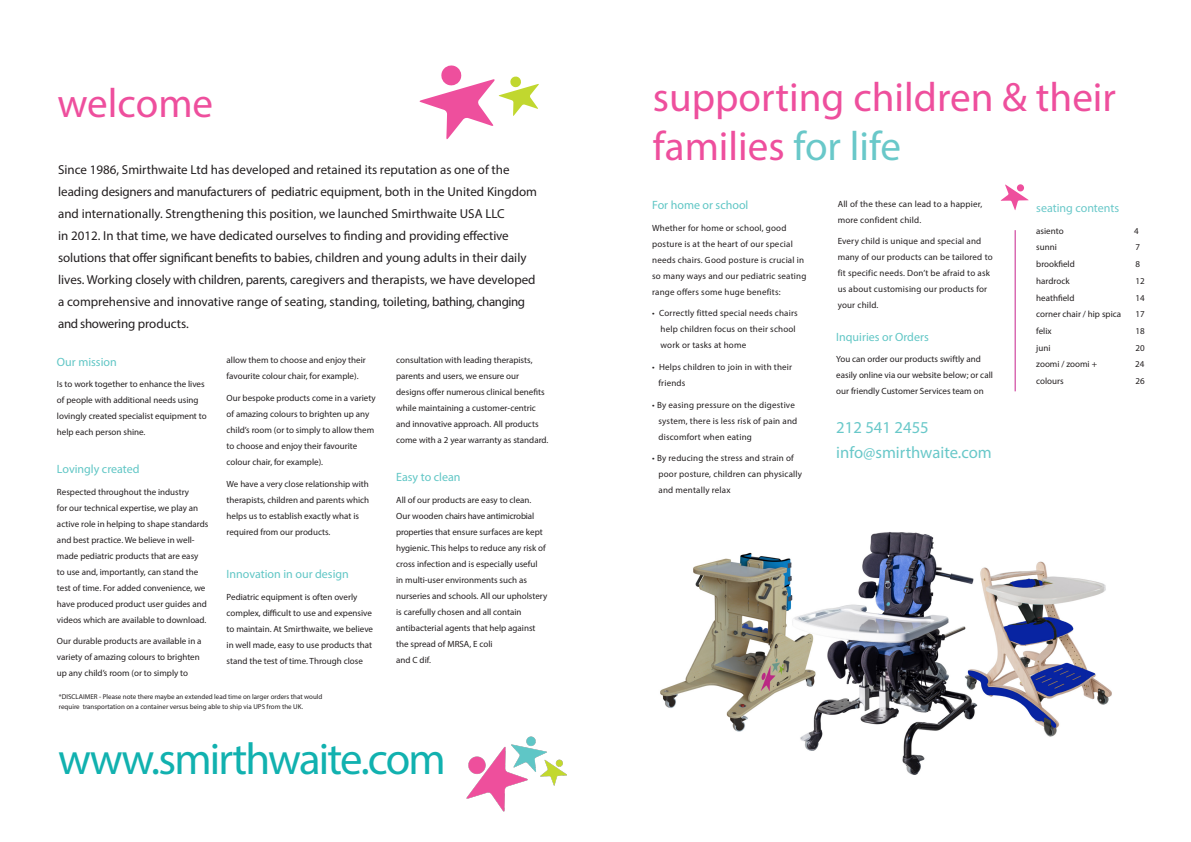
<style>
.page{position:relative;width:1191px;height:842px;background:#fff}
.page>*{position:absolute;margin:0;border:0;box-sizing:border-box;transform-origin:0 0}
.t1{font:44.8px "Myriad Pro";letter-spacing:-.04em;color:#11b1af}
.t2{font:41.1px/49.3px "Myriad Pro";color:#ee4f9d}
.text{font:16.7px/24.5px "Myriad Pro";color:#69c8c9}
.text-2{font:13px/22px "Myriad Pro";color:#231f20}
.Subhead{font:12px "Myriad Pro";color:#60c6c5}
.Subhead-2{font:12px "Myriad Pro";color:#69c8c9}
.text-3{font:9px/16px "Myriad Pro";color:#231f20}
.text-4{font:9px/16px "Myriad Pro";letter-spacing:.02em;color:#231f20}
.Subhead-3{font:9px "Myriad Pro";color:#231f20}
.Subhead-4{font:7px/10px "Myriad Pro";color:#231f20}
.s1{color:#69c8c9}
</style>
<div class="page">
<img style="left:466px;top:737px;width:100px;height:74px">
<svg style="left:1000px;top:184px;width:29px;height:26px"></svg>
<div style="left:1017px;top:184px;width:7px;height:7px;background:#ee4f9d;border-radius:50%"></div>
<img style="left:660px;top:532px;width:452px;height:243px">
<svg style="left:419px;top:65px;width:120px;height:75px"></svg>
<hr style="left:1014px;top:230px;width:1px;height:161px;background:#ca2e93">
<p class="t2" style="left:57px;top:78px;width:157px">welcome</p>
<p class="text-2" style="left:58px;top:158px;width:480px">Since 1986, Smirthwaite Ltd has developed and retained its reputation as one of the leading designers and manufacturers of pediatric equipment, both in the United Kingdom and internationally. Strengthening this position, we launched Smirthwaite USA LLC<br>in 2012. In that time, we have dedicated ourselves to finding and providing effective solutions that offer significant benefits to babies, children and young adults in their daily lives. Working closely with children, parents, caregivers and therapists, we have developed a comprehensive and innovative range of seating, standing, toileting, bathing, changing and showering products.</p>
<p class="Subhead" style="left:57px;top:354px;width:61px">Our mission</p>
<p class="text-3" style="left:57px;top:376px;width:151px">Is to work together to enhance the lives of people with additional needs using lovingly created specialist equipment to help each person shine.</p>
<p class="Subhead" style="left:57px;top:462px;width:84px">Lovingly created</p>
<p class="text-3" style="left:57px;top:483px;width:153px">Respected throughout the industry<br>for our technical expertise, we play an active role in helping to shape standards and best practice. We believe in well&shy;made pediatric products that are easy to use and, importantly, can stand the test of time. For added convenience, we have produced product user guides and videos which are available to download.</p>
<p class="text-3" style="left:57px;top:633px;width:146px">Our durable products are available in a variety of amazing colours to brighten up any child’s room (or to simply to</p>
<p class="text-3" style="left:227px;top:352px;width:141px">allow them to choose and enjoy their favourite colour chair, for example).</p>
<p class="text-3" style="left:227px;top:390px;width:151px">Our bespoke products come in a variety of amazing colours to brighten up any child’s room (or to simply to allow them to choose and enjoy their favourite colour chair, for example).</p>
<p class="text-3" style="left:227px;top:476px;width:144px">We have a very close relationship with therapists, children and parents which helps us to establish exactly what is required from our products.</p>
<p class="Subhead" style="left:227px;top:567px;width:124px">Innovation in our design</p>
<p class="text-3" style="left:227px;top:589px;width:148px">Pediatric equipment is often overly complex, difficult to use and expensive to maintain. At Smirthwaite, we believe in well made, easy to use products that stand the test of time. Through close</p>
<p class="Subhead-4" style="left:59px;top:692px;width:265px">*DISCLAIMER - Please note there maybe an extended lead time on larger orders that would require transportation on a container versus being able to ship via UPS from the UK.</p>
<p class="text-3" style="left:396px;top:352px;width:154px">consultation with leading therapists, parents and users, we ensure our designs offer numerous clinical benefits while maintaining a customer-centric and innovative approach. All products come with a 2 year warranty as standard.</p>
<p class="Subhead" style="left:396px;top:470px;width:66px">Easy to clean</p>
<p class="text-3" style="left:396px;top:492px;width:153px">All of our products are easy to clean.<br>Our wooden chairs have antimicrobial properties that ensure surfaces are kept hygienic. This helps to reduce any risk of cross infection and is especially useful<br>in multi-user environments such as nurseries and schools. All our upholstery is carefully chosen and all contain antibacterial agents that help against the spread of MRSA, E coli<br>and C dif.</p>
<p class="t1" style="left:58px;top:731px;width:389px">www.smirthwaite.com</p>
<p class="t2" style="left:653px;top:72px;width:464px">supporting children &amp; their families <span class="s1">for life</span></p>
<p class="Subhead" style="left:652px;top:198px;width:98px">For home or school</p>
<p class="text-4" style="left:652px;top:220px;width:156px">Whether for home or school, good posture is at the heart of our special needs chairs. Good posture is crucial in so many ways and our pediatric seating range offers some huge benefits:</p>
<p class="text-4" style="left:660px;top:305px;width:139px;text-indent:-8px">• Correctly fitted special needs chairs help children focus on their school work or tasks at home</p>
<p class="text-4" style="left:658px;top:359px;width:135px;text-indent:-6px">• Helps children to join in with their friends</p>
<p class="text-4" style="left:658px;top:397px;width:140px;text-indent:-6px">• By easing pressure on the digestive system, there is less risk of pain and discomfort when eating</p>
<p class="text-4" style="left:658px;top:450px;width:145px;text-indent:-6px">• By reducing the stress and strain of poor posture, children can physically and mentally relax</p>
<p class="text-4" style="left:837px;top:196px;width:146px">All of the these can lead to a happier, more confident child.</p>
<p class="text-4" style="left:837px;top:233px;width:156px">Every child is unique and special and many of our products can be tailored to fit specific needs. Don’t be afraid to ask us about customising our products for your child.</p>
<p class="Subhead" style="left:836px;top:329px;width:94px">Inquiries or Orders</p>
<p class="text-3" style="left:836px;top:351px;width:158px">You can order our products swiftly and easily online via our website below; or call our friendly Customer Services team on</p>
<p class="text" style="left:836px;top:415px;width:157px">212 541 2455 info@smirthwaite.com</p>
<p class="Subhead-2" style="left:1036px;top:201px;width:84px">seating contents</p>
<p class="text-3" style="left:1036px;top:223px;width:29px">asiento</p>
<p class="text-3" style="left:1134px;top:223px;width:6px">4</p>
<p class="text-3" style="left:1036px;top:239px;width:22px">sunni</p>
<p class="text-3" style="left:1135px;top:239px;width:6px">7</p>
<p class="text-3" style="left:1036px;top:256px;width:40px">brookfield</p>
<p class="text-3" style="left:1135px;top:256px;width:6px">8</p>
<p class="text-3" style="left:1036px;top:273px;width:35px">hardrock</p>
<p class="text-3" style="left:1135px;top:273px;width:11px">12</p>
<p class="text-3" style="left:1036px;top:289px;width:40px">heathfield</p>
<p class="text-3" style="left:1135px;top:289px;width:11px">14</p>
<p class="text-3" style="left:1036px;top:306px;width:86px">corner chair / hip spica</p>
<p class="text-3" style="left:1135px;top:306px;width:11px">17</p>
<p class="text-3" style="left:1036px;top:323px;width:17px">felix</p>
<p class="text-3" style="left:1135px;top:323px;width:11px">18</p>
<p class="Subhead-3" style="left:1036px;top:342px;width:16px">juni</p>
<p class="Subhead-3" style="left:1135px;top:342px;width:11px">20</p>
<p class="Subhead-3" style="left:1036px;top:359px;width:62px">zoomi / zoomi +</p>
<p class="Subhead-3" style="left:1135px;top:359px;width:11px">24</p>
<p class="Subhead-3" style="left:1036px;top:375px;width:29px">colours</p>
<p class="Subhead-3" style="left:1135px;top:375px;width:11px">26</p>
</div>
